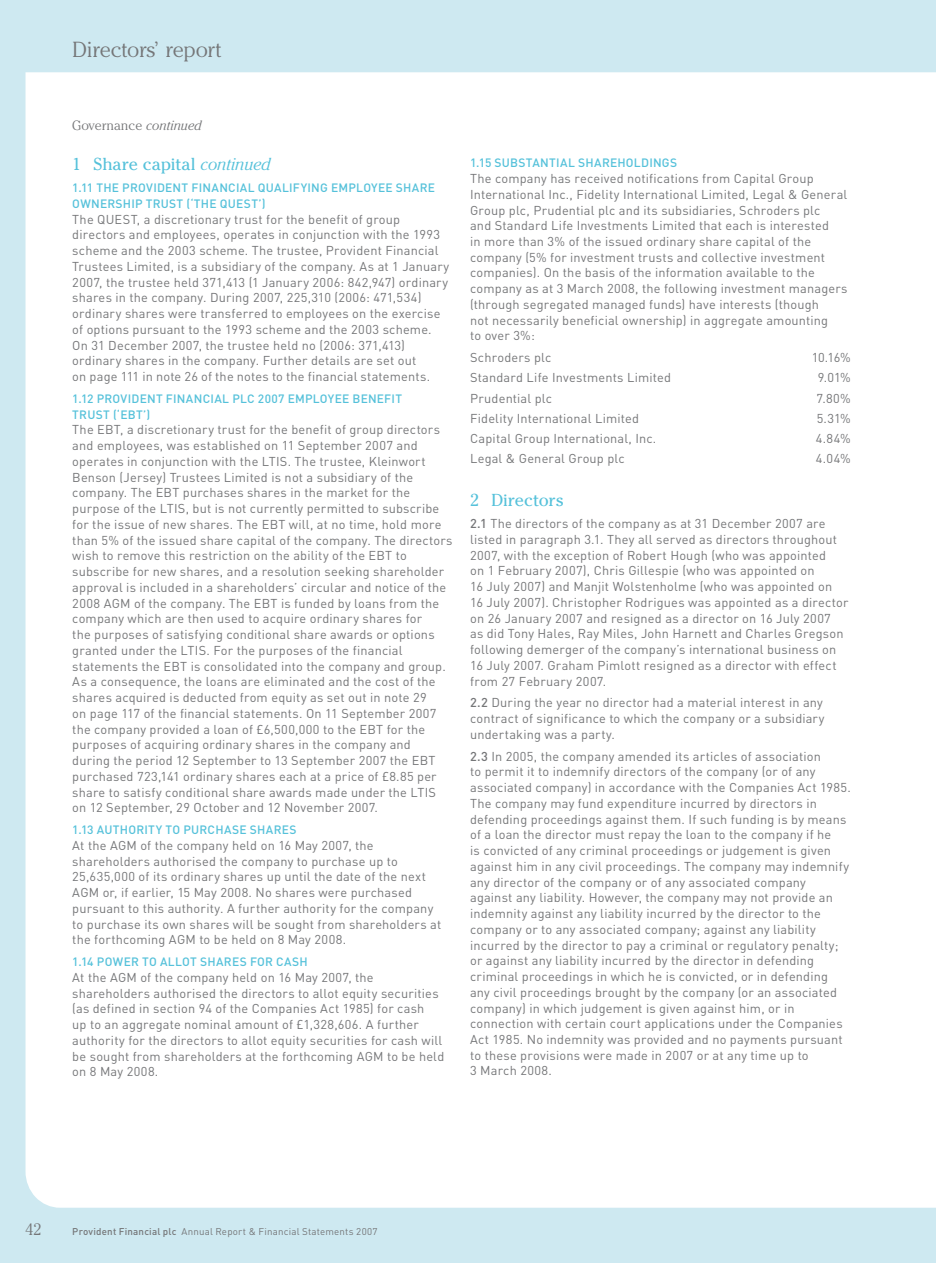
<style>
.page{position:relative;width:936px;height:1263px;background:#fff}
.page>*{position:absolute;margin:0;border:0;box-sizing:border-box;transform-origin:0 0}
.t1{font:300 21.75px "Cheltenham";letter-spacing:-.01em;color:#757678}
.t2{font:17.25px "Cheltenham";letter-spacing:-.005em;color:#55c1da}
.t3{font:300 16.5px "Cheltenham";color:#757678}
.t4{font:300 13.5px "Cheltenham";color:#757678}
.t5{font:12.75px/15.8px "DIN";letter-spacing:.015em;color:#757678}
.t6{font:500 12px/15.8px "DIN";letter-spacing:.02em;color:#55c1da}
.t7{font:9.75px "DIN";letter-spacing:.02em;color:#757678}
.s1{font-style:italic}
.s2{font-weight:300;font-style:italic}
.s3{font-weight:500}
</style>
<div class="page">
<div style="left:0;top:0;width:935px;height:1263px;background:#cee9f1"></div>
<div style="left:26px;top:72px;width:909px;height:1136px;background:#fff"></div>
<h1 class="t1" style="left:72px;top:37px;width:151px">Directors’ report</h1>
<p class="t4" style="left:72px;top:117px;width:131px">Governance <span class="s1">continued</span></p>
<h2 class="t2" style="left:72px;top:154px;width:200px">1 Share capital <span class="s2">continued</span></h2>
<p class="t6" style="left:72px;top:179px;width:364px">1.11 THE PROVI DENT FI NANCIAL QUALIFYI NG EMPLOYEE SHARE<br>OWNERSHIP TRUST (‘THE QUEST</p>
<p class="t6" style="left:258px;top:195px;width:9px">’)</p>
<p class="t5" style="left:72px;top:211px;width:378px">The QUEST, a discretionary trust for the benefit of group directors and employees, operates in conjunction with the 1993 scheme and the 2003 scheme. The trustee, Provident Financial Trustees Limited, is a subsidiary of the company. As at 1 January 2007, the trustee held 371,413 (1 January 2006: 842,947) ordinary shares in the company. During 2007, 225,310 (2006: 471,534) ordinary shares were transferred to employees on the exercise of options pursuant to the 1993 scheme and the 2003 scheme.<br>On 31 December 2007, the trustee held no (2006: 371,413) ordinary shares in the company. Further details are set out<br>on page 111 in note 26 of the notes to the financial statements.</p>
<p class="t6" style="left:72px;top:390px;width:331px">1.12 PROVI DENT FI NANCIAL PLC 2007 EMPLOYEE BENEFIT<br>TRUST (‘EBT</p>
<p class="t6" style="left:143px;top:406px;width:9px">’)</p>
<p class="t5" style="left:72px;top:422px;width:381px">The EBT, a discretionary trust for the benefit of group directors and employees, was established on 11 September 2007 and operates in conjunction with the LTIS. The trustee, Kleinwort Benson (Jersey) Trustees Limited is not a subsidiary of the company. The EBT purchases shares in the market for the purpose of the LTIS, but is not currently permitted to subscribe for the issue of new shares. The EBT will, at no time, hold more than 5% of the issued share capital of the company. The directors wish to remove this restriction on the ability of the EBT to subscribe for new shares, and a resolution seeking shareholder approval is included in a shareholders’ circular and notice of the 2008 AGM of the company. The EBT is funded by loans from the company which are then used to acquire ordinary shares for<br>the purposes of satisfying conditional share awards or options granted under the LTIS. For the purposes of the financial statements the EBT is consolidated into the company and group.<br>As a consequence, the loans are eliminated and the cost of the shares acquired is deducted from equity as set out in note 29<br>on page 117 of the financial statements. On 11 September 2007 the company provided a loan of £6,500,000 to the EBT for the purposes of acquiring ordinary shares in the company and<br>during the period 12 September to 13 September 2007 the EBT purchased 723,141 ordinary shares each at a price of £8.85 per share to satisfy conditional share awards made under the LTIS on 12 September, 29 October and 12 November 2007.</p>
<p class="t6" style="left:72px;top:821px;width:226px">1.13 AUTHORITY TO PURCHASE SHARES</p>
<p class="t5" style="left:72px;top:837px;width:370px">At the AGM of the company held on 16 May 2007, the shareholders authorised the company to purchase up to 25,635,000 of its ordinary shares up until the date of the next AGM or, if earlier, 15 May 2008. No shares were purchased pursuant to this authority. A further authority for the company to purchase its own shares will be sought from shareholders at the forthcoming AGM to be held on 8 May 2008.</p>
<p class="t6" style="left:72px;top:953px;width:237px">1.14 POWER TO ALLOT SHARES FOR CASH</p>
<p class="t5" style="left:72px;top:969px;width:373px">At the AGM of the company held on 16 May 2007, the shareholders authorised the directors to allot equity securities (as defined in section 94 of the Companies Act 1985) for cash<br>up to an aggregate nominal amount of £1,328,606. A further authority for the directors to allot equity securities for cash will be sought from shareholders at the forthcoming AGM to be held on 8 May 2008.</p>
<p class="t6" style="left:470px;top:155px;width:208px">1.15 SUBSTANTIAL SHAREHOLDI NGS</p>
<p class="t5" style="left:470px;top:170px;width:379px">The company has received notifications from Capital Group International Inc., Fidelity International Limited, Legal &amp; General Group plc, Prudential plc and its subsidiaries, Schroders plc<br>and Standard Life Investments Limited that each is interested<br>in more than 3% of the issued ordinary share capital of the company (5% for investment trusts and collective investment companies). On the basis of the information available to the company as at 3 March 2008, the following investment managers (through segregated managed funds) have interests (though<br>not necessarily beneficial ownership) in aggregate amounting<br>to over 3%:</p>
<p class="t5" style="left:470px;top:349px;width:83px">Schroders plc</p>
<p class="t5" style="left:811px;top:349px;width:41px">10.16%</p>
<p class="t5" style="left:470px;top:370px;width:202px">Standard Life Investments Limited</p>
<p class="t5" style="left:817px;top:370px;width:35px">9.01%</p>
<p class="t5" style="left:470px;top:390px;width:83px">Prudential plc</p>
<p class="t5" style="left:816px;top:390px;width:36px">7.80%</p>
<p class="t5" style="left:470px;top:410px;width:170px">Fidelity International Limited</p>
<p class="t5" style="left:816px;top:410px;width:36px">5.31%</p>
<p class="t5" style="left:470px;top:430px;width:188px">Capital Group International, Inc.</p>
<p class="t5" style="left:815px;top:430px;width:37px">4.84%</p>
<p class="t5" style="left:470px;top:451px;width:156px">Legal &amp; General Group plc</p>
<p class="t5" style="left:815px;top:451px;width:36px">4.04%</p>
<h2 class="t2" style="left:470px;top:490px;width:95px">2 Directors</h2>
<p class="t5" style="left:470px;top:515px;width:380px"><span class="s3">2.1</span> The directors of the company as at 31 December 2007 are listed in paragraph 3.1. They all served as directors throughout 2007, with the exception of Robert Hough (who was appointed<br>on 1 February 2007), Chris Gillespie (who was appointed on<br>16 July 2007) and Manjit Wolstenholme (who was appointed on<br>16 July 2007). Christopher Rodrigues was appointed as a director on 26 January 2007 and resigned as a director on 16 July 2007<br>as did Tony Hales, Ray Miles, John Harnett and Charles Gregson following demerger of the company’s international business on 16 July 2007. Graham Pimlott resigned as a director with effect from 27 February 2007.</p>
<p class="t5" style="left:470px;top:694px;width:356px"><span class="s3">2.2</span> During the year no director had a material interest in any contract of significance to which the company or a subsidiary undertaking was a party.</p>
<p class="t5" style="left:470px;top:748px;width:382px"><span class="s3">2.3</span> In 2005, the company amended its articles of association<br>to permit it to indemnify directors of the company (or of any associated company) in accordance with the Companies Act 1985.<br>The company may fund expenditure incurred by directors in defending proceedings against them. If such funding is by means of a loan the director must repay the loan to the company if he<br>is convicted of any criminal proceedings or judgement is given against him in any civil proceedings. The company may indemnify any director of the company or of any associated company against any liability. However, the company may not provide an indemnity against any liability incurred by the director to the company or to any associated company; against any liability incurred by the director to pay a criminal or regulatory penalty; or against any liability incurred by the director in defending criminal proceedings in which he is convicted, or in defending any civil proceedings brought by the company (or an associated company) in which judgement is given against him, or in connection with certain court applications under the Companies Act 1985. No indemnity was provided and no payments pursuant to these provisions were made in 2007 or at any time up to<br>3 March 2008.</p>
<p class="t3" style="left:26px;top:1220px;width:18px">42</p>
<p class="t7" style="left:72px;top:1226px;width:307px"><span class="s3">PROVIDENT FINANCIAL PLC</span> Annual Report &amp; Financial Statements 2007</p>
</div>
